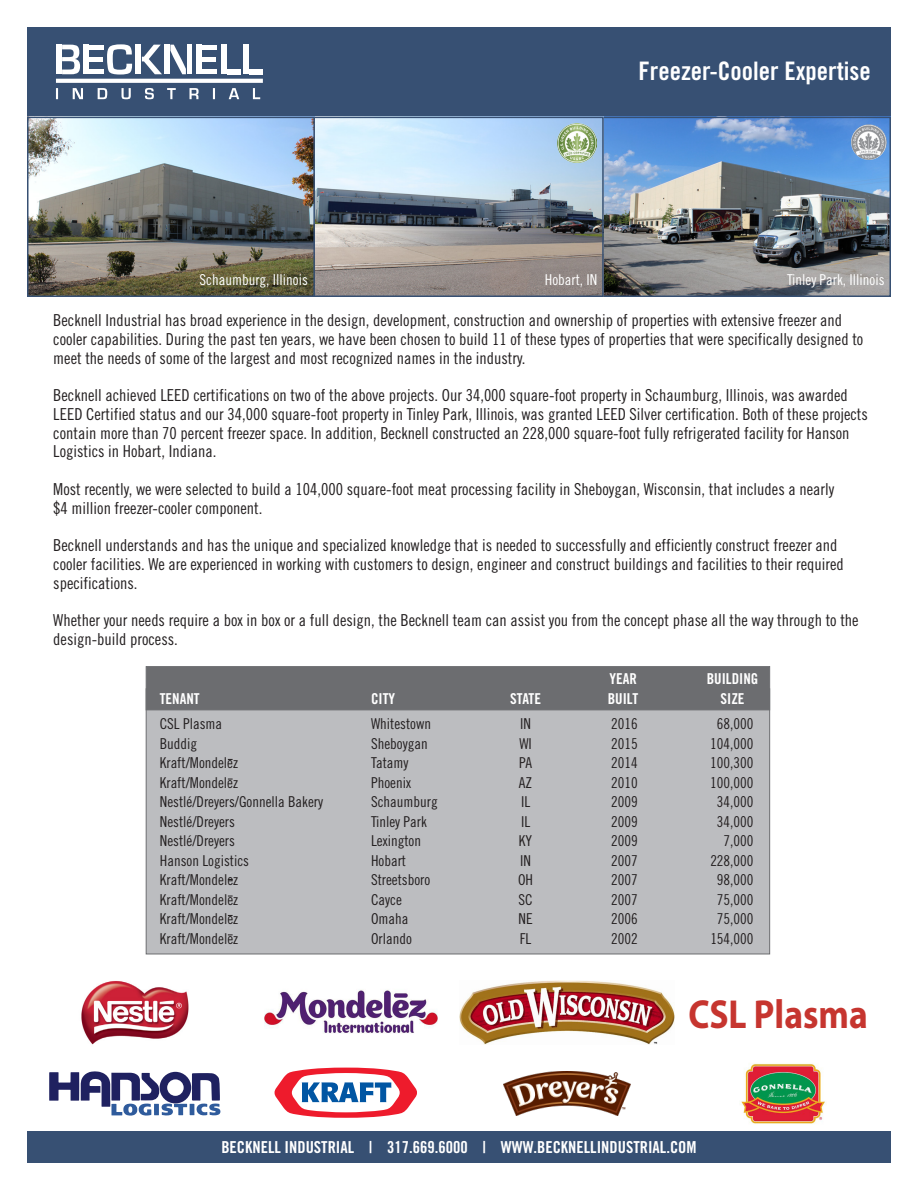
<style>
.page{position:relative;width:918px;height:1188px;background:#fff}
.page>*{position:absolute;margin:0;border:0;box-sizing:border-box;transform-origin:0 0}
.t1{font:700 40.65px "Myriad Pro";color:#c6352f;scale:.87 1}
.t2{font:25.5px "Trade Gothic LT Std Bd Cn 20";color:#fff}
.t3{font:16.5px/18.8px "Trade Gothic LT Std Cn 18";color:#231f20}
.t4{font:16.5px "Trade Gothic LT Std Bd Cn 20";color:#fff}
.t5{font:15px "Trade Gothic LT Std Cn 18";color:#231f20}
.t6{font:15px "Trade Gothic LT Std Cn 18";color:#fff}
.t7{font:15px "Trade Gothic LT Std Bd Cn 20";color:#fff}
</style>
<div class="page">
<div style="left:27px;top:27px;width:864px;height:92px;background:#375073"></div>
<svg style="left:107px;top:44px;width:25px;height:31px"></svg>
<svg style="left:56px;top:79px;width:207px;height:4px"></svg>
<svg style="left:56px;top:88px;width:204px;height:11px"></svg>
<div style="left:56px;top:45px;width:5px;height:29px;background:#fff"></div>
<svg style="left:62px;top:45px;width:18px;height:29px"></svg>
<hr style="left:90px;top:45px;width:14px;height:4px;background:#fff">
<hr style="left:90px;top:57px;width:13px;height:4px;background:#fff">
<hr style="left:90px;top:70px;width:14px;height:4px;background:#fff">
<div style="left:84px;top:45px;width:5px;height:29px;background:#fff"></div>
<div style="left:136px;top:45px;width:5px;height:29px;background:#fff"></div>
<svg style="left:142px;top:45px;width:20px;height:29px"></svg>
<div style="left:164px;top:45px;width:5px;height:29px;background:#fff"></div>
<svg style="left:170px;top:45px;width:16px;height:29px"></svg>
<div style="left:187px;top:45px;width:5px;height:29px;background:#fff"></div>
<hr style="left:203px;top:45px;width:14px;height:4px;background:#fff">
<hr style="left:203px;top:57px;width:13px;height:4px;background:#fff">
<hr style="left:203px;top:70px;width:14px;height:4px;background:#fff">
<div style="left:196px;top:45px;width:6px;height:29px;background:#fff"></div>
<div style="left:221px;top:45px;width:5px;height:29px;background:#fff"></div>
<div style="left:227px;top:69px;width:14px;height:5px;background:#fff"></div>
<div style="left:243px;top:45px;width:6px;height:29px;background:#fff"></div>
<div style="left:250px;top:69px;width:13px;height:5px;background:#fff"></div>
<div style="left:27px;top:1131px;width:864px;height:31px;background:#375073"></div>
<img style="left:604px;top:120px;width:284px;height:174px">
<div style="left:600px;top:117px;width:291px;height:180px;border:2px solid #375073"></div>
<img style="left:315px;top:120px;width:286px;height:174px">
<div style="left:312px;top:117px;width:292px;height:180px;border:2px solid #375073"></div>
<img style="left:30px;top:120px;width:282px;height:174px">
<div style="left:27px;top:117px;width:288px;height:180px;border:2px solid #375073"></div>
<svg style="left:274px;top:1067px;width:143px;height:51px"></svg>
<img style="left:265px;top:990px;width:172px;height:44px">
<img style="left:504px;top:1071px;width:126px;height:45px">
<img style="left:741px;top:1064px;width:84px;height:60px">
<img style="left:81px;top:981px;width:108px;height:64px">
<img style="left:558px;top:123px;width:38px;height:39px">
<img style="left:851px;top:124px;width:36px;height:36px;border-radius:18px">
<img style="left:459px;top:981px;width:216px;height:63px">
<svg style="left:49px;top:1071px;width:172px;height:45px"></svg>
<div style="left:146px;top:688px;width:624px;height:266px;background:#bcbdc0;border:1px solid #6c6d70"></div>
<div style="left:146px;top:666px;width:624px;height:44px;background:#6c6d70"></div>
<h2 class="t2" style="left:639px;top:55px;width:234px">Freezer-Cooler Expertise</h2>
<p class="t6" style="left:200px;top:271px;width:110px">Schaumburg, Illinois</p>
<p class="t6" style="left:545px;top:271px;width:54px">Hobart, IN</p>
<p class="t6" style="left:787px;top:271px;width:99px">Tinley Park, Illinois</p>
<p class="t3" style="left:53px;top:311px;width:812px">Becknell Industrial has broad experience in the design, development, construction and ownership of properties with extensive freezer and cooler capabilities. During the past ten years, we have been chosen to build 11 of these types of properties that were specifically designed to meet the needs of some of the largest and most recognized names in the industry.</p>
<p class="t3" style="left:53px;top:386px;width:816px">Becknell achieved LEED certifications on two of the above projects. Our 34,000 square-foot property in Schaumburg, Illinois, was awarded LEED Certified status and our 34,000 square-foot property in Tinley Park, Illinois, was granted LEED Silver certification. Both of these projects contain more than 70 percent freezer space. In addition, Becknell constructed an 228,000 square-foot fully refrigerated facility for Hanson Logistics in Hobart, Indiana.</p>
<p class="t3" style="left:53px;top:479px;width:782px">Most recently, we were selected to build a 104,000 square-foot meat processing facility in Sheboygan, Wisconsin, that includes a nearly $4 million freezer-cooler component.</p>
<p class="t3" style="left:53px;top:536px;width:792px">Becknell understands and has the unique and specialized knowledge that is needed to successfully and efficiently construct freezer and cooler facilities. We are experienced in working with customers to design, engineer and construct buildings and facilities to their required specifications.</p>
<p class="t3" style="left:53px;top:611px;width:807px">Whether your needs require a box in box or a full design, the Becknell team can assist you from the concept phase all the way through to the design-build process.</p>
<p class="t7" style="left:609px;top:670px;width:29px">YEAR</p>
<p class="t7" style="left:707px;top:670px;width:53px">BUILDING</p>
<p class="t7" style="left:160px;top:690px;width:41px">TENANT</p>
<p class="t7" style="left:371px;top:690px;width:26px">CITY</p>
<p class="t7" style="left:510px;top:690px;width:32px">STATE</p>
<p class="t7" style="left:608px;top:690px;width:32px">BUILT</p>
<p class="t7" style="left:721px;top:690px;width:26px">SIZE</p>
<p class="t5" style="left:160px;top:715px;width:64px">CSL Plasma</p>
<p class="t5" style="left:371px;top:715px;width:61px">Whitestown</p>
<p class="t5" style="left:520px;top:715px;width:12px">IN</p>
<p class="t5" style="left:611px;top:715px;width:28px">2016</p>
<p class="t5" style="left:717px;top:715px;width:38px">68,000</p>
<p class="t5" style="left:160px;top:735px;width:39px">Buddig</p>
<p class="t5" style="left:371px;top:735px;width:58px">Sheboygan</p>
<p class="t5" style="left:519px;top:735px;width:14px">WI</p>
<p class="t5" style="left:611px;top:735px;width:28px">2015</p>
<p class="t5" style="left:710px;top:735px;width:45px">104,000</p>
<p class="t5" style="left:160px;top:754px;width:80px">Kraft/Mondelez</p>
<p class="t5" style="left:371px;top:754px;width:39px">Tatamy</p>
<p class="t5" style="left:519px;top:754px;width:15px">PA</p>
<p class="t5" style="left:611px;top:754px;width:28px">2014</p>
<p class="t5" style="left:710px;top:754px;width:45px">100,300</p>
<p class="t5" style="left:160px;top:774px;width:80px">Kraft/Mondelez</p>
<p class="t5" style="left:371px;top:774px;width:41px">Phoenix</p>
<p class="t5" style="left:519px;top:774px;width:15px">AZ</p>
<p class="t5" style="left:611px;top:774px;width:28px">2010</p>
<p class="t5" style="left:710px;top:774px;width:45px">100,000</p>
<p class="t5" style="left:160px;top:793px;width:165px">Nestlé/Dreyers/Gonnella Bakery</p>
<p class="t5" style="left:371px;top:793px;width:68px">Schaumburg</p>
<p class="t5" style="left:521px;top:793px;width:11px">IL</p>
<p class="t5" style="left:611px;top:793px;width:28px">2009</p>
<p class="t5" style="left:717px;top:793px;width:38px">34,000</p>
<p class="t5" style="left:160px;top:813px;width:77px">Nestlé/Dreyers</p>
<p class="t5" style="left:371px;top:813px;width:57px">Tinley Park</p>
<p class="t5" style="left:521px;top:813px;width:11px">IL</p>
<p class="t5" style="left:611px;top:813px;width:28px">2009</p>
<p class="t5" style="left:717px;top:813px;width:38px">34,000</p>
<p class="t5" style="left:160px;top:832px;width:77px">Nestlé/Dreyers</p>
<p class="t5" style="left:371px;top:832px;width:51px">Lexington</p>
<p class="t5" style="left:519px;top:832px;width:15px">KY</p>
<p class="t5" style="left:611px;top:832px;width:28px">2009</p>
<p class="t5" style="left:724px;top:832px;width:31px">7,000</p>
<p class="t5" style="left:160px;top:852px;width:91px">Hanson Logistics</p>
<p class="t5" style="left:371px;top:852px;width:36px">Hobart</p>
<p class="t5" style="left:520px;top:852px;width:12px">IN</p>
<p class="t5" style="left:611px;top:852px;width:28px">2007</p>
<p class="t5" style="left:710px;top:852px;width:45px">228,000</p>
<p class="t5" style="left:160px;top:871px;width:80px">Kraft/Mondelez</p>
<p class="t5" style="left:371px;top:871px;width:61px">Streetsboro</p>
<p class="t5" style="left:518px;top:871px;width:16px">OH</p>
<p class="t5" style="left:611px;top:871px;width:28px">2007</p>
<p class="t5" style="left:717px;top:871px;width:38px">98,000</p>
<p class="t5" style="left:160px;top:891px;width:80px">Kraft/Mondelez</p>
<p class="t5" style="left:371px;top:891px;width:32px">Cayce</p>
<p class="t5" style="left:519px;top:891px;width:16px">SC</p>
<p class="t5" style="left:611px;top:891px;width:28px">2007</p>
<p class="t5" style="left:717px;top:891px;width:38px">75,000</p>
<p class="t5" style="left:160px;top:910px;width:80px">Kraft/Mondelez</p>
<p class="t5" style="left:371px;top:910px;width:39px">Omaha</p>
<p class="t5" style="left:519px;top:910px;width:16px">NE</p>
<p class="t5" style="left:611px;top:910px;width:28px">2006</p>
<p class="t5" style="left:717px;top:910px;width:38px">75,000</p>
<p class="t5" style="left:160px;top:930px;width:80px">Kraft/Mondelez</p>
<p class="t5" style="left:371px;top:930px;width:42px">Orlando</p>
<p class="t5" style="left:520px;top:930px;width:13px">FL</p>
<p class="t5" style="left:611px;top:930px;width:28px">2002</p>
<p class="t5" style="left:710px;top:930px;width:45px">154,000</p>
<h1 class="t1" style="left:688px;top:987px;width:208px">CSL Plasma</h1>
<p class="t4" style="left:221px;top:1137px;width:477px">BECKNELL INDUSTRIAL | 317.669.6000 | WWW.BECKNELLINDUSTRIAL.COM</p>
</div>
